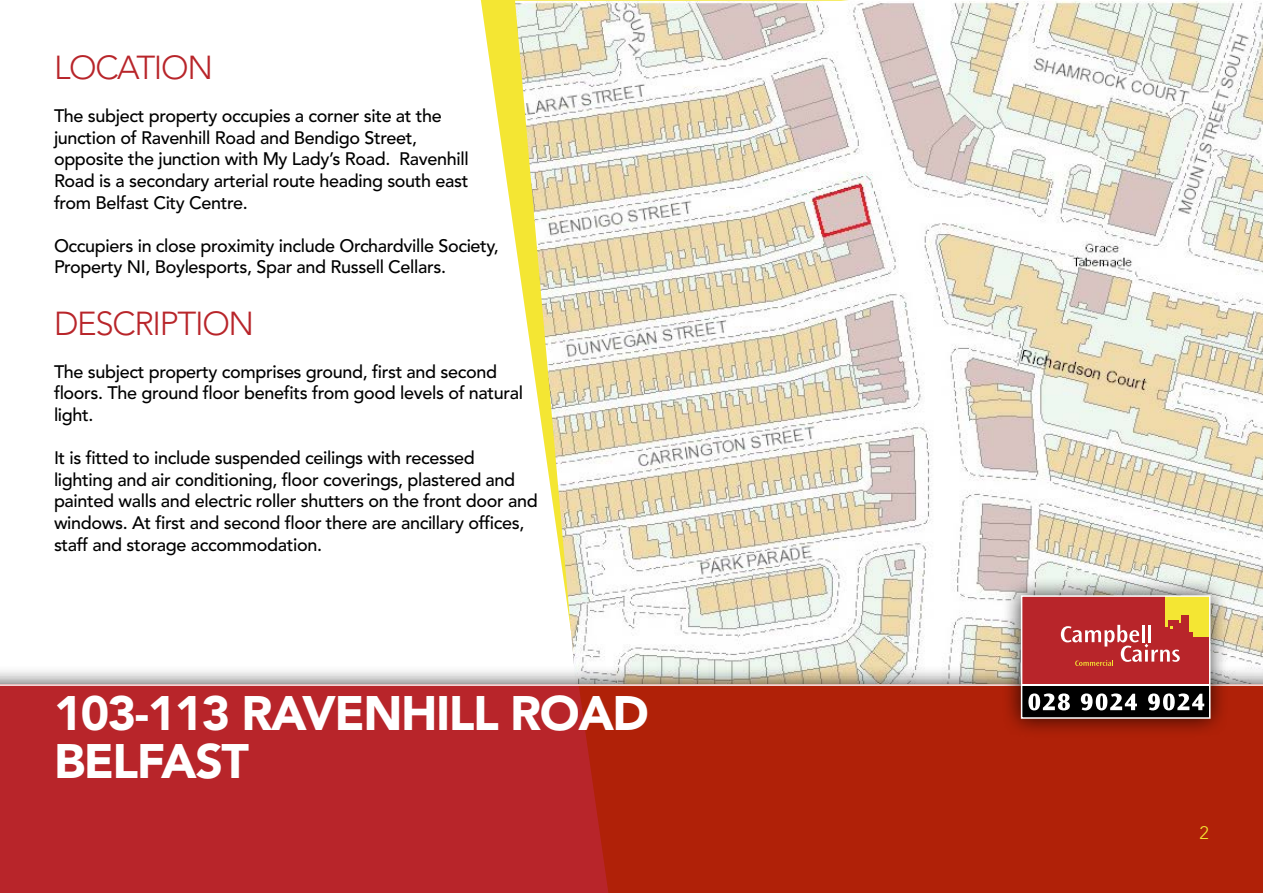
<style>
.page{position:relative;width:1263px;height:893px;background:#fff}
.page>*{position:absolute;margin:0;border:0;box-sizing:border-box;transform-origin:0 0}
.t1{font:900 48px/48px "Avenir LT Std";letter-spacing:-.03em;color:#fff}
.t2{font:300 33px "Avenir LT Std";letter-spacing:-.04em;color:#b8252a}
.t3{font:500 18px/21.6px "Avenir LT Std";letter-spacing:-.02em;color:#000}
.t4{font:300 18px "Avenir LT Std";color:#f4e633}
</style>
<div class="page">
<svg style="left:480px;top:0;width:368px;height:239px"></svg>
<img style="left:515px;top:1px;width:748px;height:664px">
<div style="left:0;top:665px;width:1263px;height:228px;background:#000;opacity:.75"></div>
<svg style="left:0;top:686px;width:1263px;height:207px;background:#b32218"></svg>
<hr style="left:0;top:684px;width:1263px;height:2px;background:#fff">
<div style="left:1002px;top:576px;width:228px;height:162px;background:#000;opacity:.75"></div>
<div style="left:1022px;top:597px;width:187px;height:87px;background:#b8252a"></div>
<div style="left:1165px;top:596px;width:44px;height:30px;background:#f4e633"></div>
<div style="left:1189px;top:620px;width:20px;height:16px;background:#f4e633"></div>
<div style="left:1181px;top:615px;width:8px;height:22px;background:#b8252a"></div>
<div style="left:1168px;top:620px;width:10px;height:10px;background:#b8252a"></div>
<div style="left:1182px;top:632px;width:11px;height:7px;background:#b8252a"></div>
<div style="left:1175px;top:623px;width:10px;height:10px;background:#b8252a"></div>
<svg style="left:1061px;top:625px;width:119px;height:41px"></svg>
<div style="left:1022px;top:686px;width:187px;height:32px;background:#000"></div>
<svg style="left:1028px;top:693px;width:42px;height:17px"></svg>
<svg style="left:1081px;top:693px;width:56px;height:17px"></svg>
<svg style="left:1148px;top:693px;width:56px;height:17px"></svg>
<div style="left:1021px;top:595px;width:189px;height:124px;border:2px solid #fff"></div>
<h2 class="t2" style="left:54px;top:48px;width:161px">LOCATION</h2>
<p class="t3" style="left:54px;top:106px;width:416px">The subject property occupies a corner site at the junction of Ravenhill Road and Bendigo Street, opposite the junction with My Lady’s Road. Ravenhill Road is a secondary arterial route heading south east from Belfast City Centre.</p>
<p class="t3" style="left:54px;top:235px;width:446px">Occupiers in close proximity include Orchardville Society,<br>Property NI, Boylesports, Spar and Russell Cellars.</p>
<h2 class="t2" style="left:54px;top:304px;width:202px">DESCRIPTION</h2>
<p class="t3" style="left:54px;top:361px;width:471px">The subject property comprises ground, first and second floors. The ground floor benefits from good levels of natural light.</p>
<p class="t3" style="left:54px;top:448px;width:485px">It is fitted to include suspended ceilings with recessed lighting and air conditioning, floor coverings, plastered and painted walls and electric roller shutters on the front door and windows. At first and second floor there are ancillary offices, staff and storage accommodation.</p>
<h1 class="t1" style="left:54px;top:689px;width:596px">103-113 RAVENHILL ROAD<br>BELFAST</h1>
<p class="t4" style="left:1199px;top:822px;width:11px">2</p>
</div>
